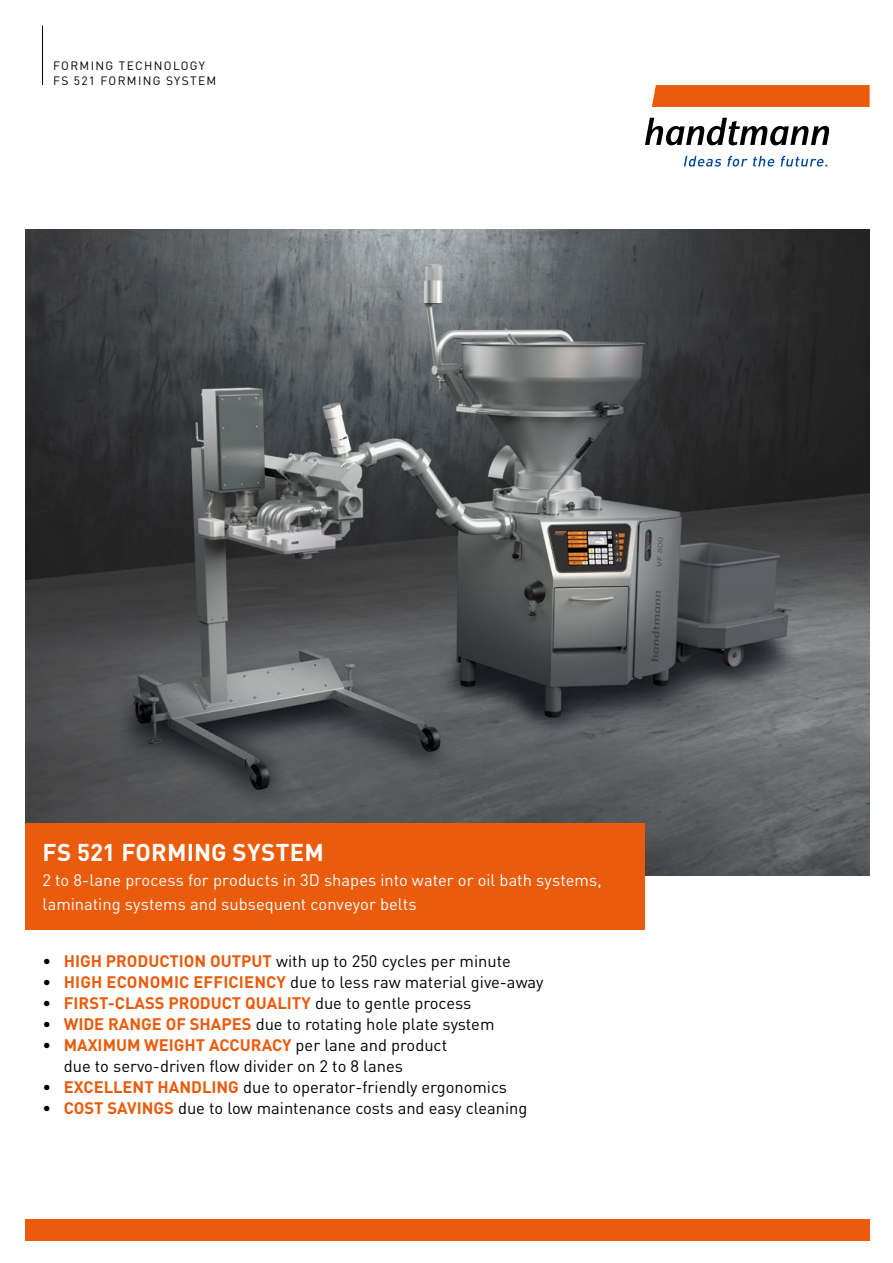
<style>
.page{position:relative;width:893px;height:1263px;background:#fff}
.page>*{position:absolute;margin:0;border:0;box-sizing:border-box;transform-origin:0 0}
.t1{font:700 24px "DIN Pro";letter-spacing:.005em;color:#fff}
.t2{font:16.5px/21px "DIN Pro";color:#000}
.t3{font:16.5px/24.2px "DIN Pro";color:#fff}
.t4{font:700 16.5px "DIN Pro";color:#ea5b0b}
.t5{font:12px/15px "DIN Pro";letter-spacing:.11em;color:#000}
.s1{font-weight:700;color:#ea5b0b}
.s2{font-weight:400;color:#000}
</style>
<div class="page">
<div style="left:26px;top:1219px;width:844px;height:21px;background:#ea5b0b"></div>
<hr style="left:42px;top:26px;width:1px;height:59px;background:#000">
<img style="left:26px;top:230px;width:844px;height:645px">
<div style="left:26px;top:823px;width:619px;height:107px;background:#ea5b0b"></div>
<svg style="left:652px;top:85px;width:218px;height:22px;background:#ea5d0e"></svg>
<svg style="left:645px;top:118px;width:184px;height:27px"></svg>
<svg style="left:684px;top:156px;width:37px;height:11px"></svg>
<svg style="left:727px;top:156px;width:48px;height:11px"></svg>
<svg style="left:781px;top:156px;width:46px;height:11px"></svg>
<p class="t5" style="left:53px;top:57px;width:165px">FORMING TECHNOLOGY<br>FS 521 FORMING SYSTEM</p>
<h1 class="t1" style="left:43px;top:833px;width:283px">FS 521 FORMING SYSTEM</h1>
<p class="t3" style="left:43px;top:866px;width:561px">2 to 8-lane process for products in 3D shapes into water or oil bath systems, laminating systems and subsequent conveyor belts</p>
<p class="t2" style="left:43px;top:949px;width:470px">• <span class="s1">HIGH PRODUCTION OUTPUT</span> with up to 250 cycles per minute</p>
<p class="t2" style="left:43px;top:970px;width:502px">• <span class="s1">HIGH ECONOMIC EFFICIENCY</span> due to less raw material give-away</p>
<p class="t4" style="left:43px;top:989px;width:430px"><span class="s2">•</span> FIRST-CLASS PRODUCT QUALITY <span class="s2">due to gentle process</span></p>
<p class="t2" style="left:43px;top:1012px;width:453px">• <span class="s1">WIDE RANGE OF SHAPES</span> due to rotating hole plate system</p>
<p class="t2" style="left:64px;top:1033px;width:385px;text-indent:-21px">• <span class="s1">MAXIMUM WEIGHT ACCURACY</span> per lane and product due to servo-driven flow divider on 2 to 8 lanes</p>
<p class="t2" style="left:43px;top:1075px;width:466px">• <span class="s1">EXCELLENT HANDLING</span> due to operator-friendly ergonomics</p>
<p class="t2" style="left:43px;top:1096px;width:486px">• <span class="s1">COST SAVINGS</span> due to low maintenance costs and easy cleaning</p>
</div>
